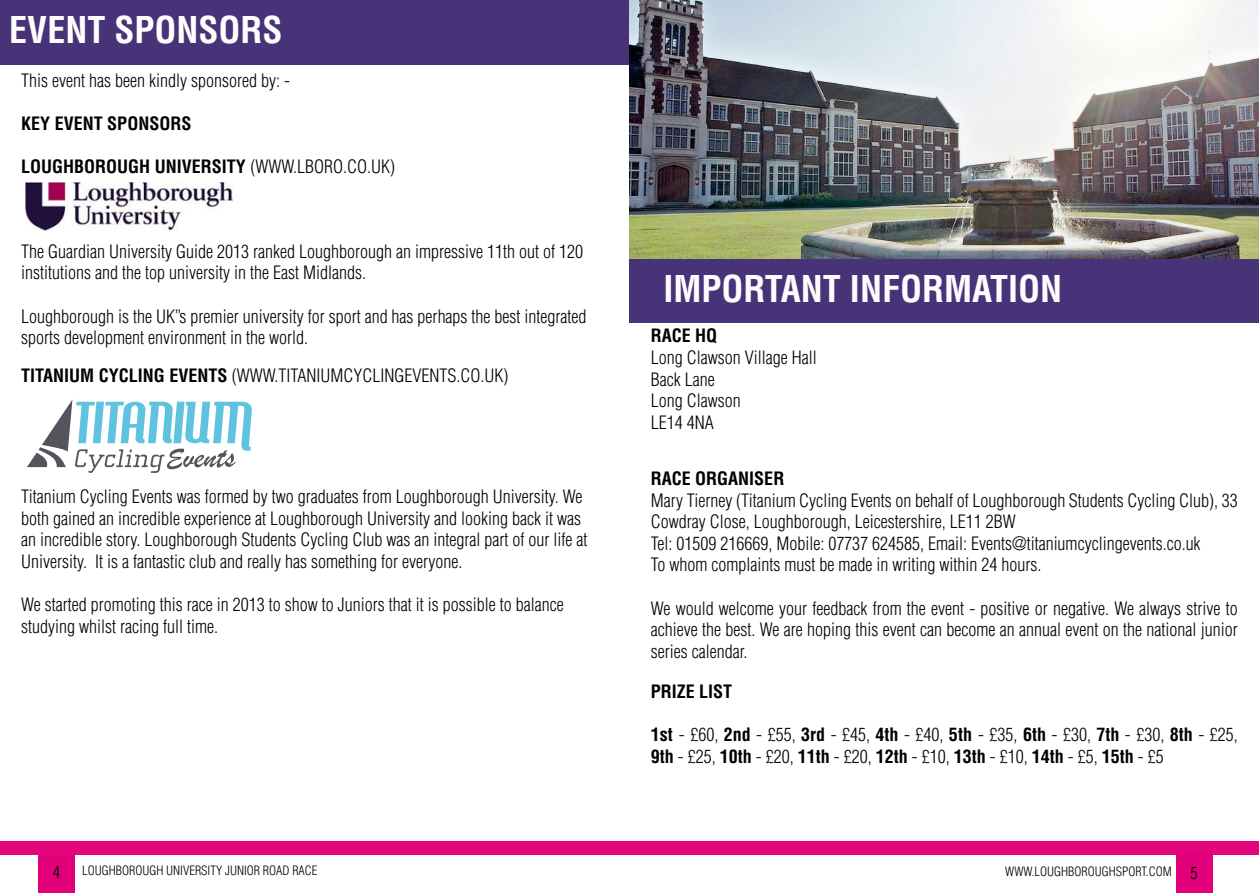
<style>
.page{position:relative;width:1259px;height:893px;background:#fff}
.page>*{position:absolute;margin:0;border:0;box-sizing:border-box;transform-origin:0 0}
.t1{font:700 condensed 36px "Helvetica LT Std";color:#fffcff}
.t2{font:700 condensed 36px "Helvetica LT Std";color:#fefefe}
.t3{font:300 condensed 18px/21.6px "Helvetica LT Std";color:#000}
.t4{font:700 condensed 18px "Helvetica LT Std";color:#000}
.t5{font:300 condensed 16.5px "Helvetica LT Std";color:#000}
.t6{font:300 condensed 12.6px "Helvetica LT Std";color:#000}
.s1{font-weight:300}
.s2{font-weight:700}
.s3{font-size:16.5px}
</style>
<div class="page">
<div style="left:0;top:841px;width:1259px;height:14px;background:#e3077c"></div>
<div style="left:1176px;top:853px;width:36px;height:40px;background:#e2007a"></div>
<div style="left:39px;top:855px;width:36px;height:38px;background:#e2007a"></div>
<div style="left:629px;top:259px;width:630px;height:64px;background:#483378"></div>
<div style="left:0;top:0;width:629px;height:65px;background:#483378"></div>
<img style="left:629px;top:0;width:630px;height:259px">
<img style="left:26px;top:183px;width:206px;height:48px">
<svg style="left:27px;top:399px;width:225px;height:74px"></svg>
<h1 class="t2" style="left:9px;top:7px;width:275px">EVENT SPONSORS</h1>
<p class="t3" style="left:21px;top:69px;width:270px">This event has been kindly sponsored by: -</p>
<p class="t4" style="left:21px;top:112px;width:172px">KEY EVENT SPONSORS</p>
<p class="t4" style="left:21px;top:155px;width:375px">LOUGHBOROUGH UNIVERSITY <span class="s1">(WWW.LBORO.CO.UK)</span></p>
<p class="t3" style="left:21px;top:240px;width:563px">The Guardian University Guide 2013 ranked Loughborough an impressive 11th out of 120 institutions and the top university in the East Midlands.</p>
<p class="t3" style="left:21px;top:305px;width:567px">Loughborough is the UK’’s premier university for sport and has perhaps the best integrated sports development environment in the world.</p>
<p class="t3" style="left:21px;top:364px;width:489px"><span class="s2">TITANIUM CYCLING EVENTS</span> (WWW.TITANIUMCYCLINGEVENTS.CO.UK)</p>
<p class="t3" style="left:21px;top:486px;width:568px">Titanium Cycling Events was formed by two graduates from Loughborough University. We both gained an incredible experience at Loughborough University and looking back it was an incredible story. Loughborough Students Cycling Club was an integral part of our life at University. It is a fantastic club and really has something for everyone.</p>
<p class="t3" style="left:21px;top:594px;width:544px">We started promoting this race in 2013 to show to Juniors that it is possible to balance studying whilst racing full time.</p>
<h1 class="t1" style="left:663px;top:267px;width:400px">IMPORTANT INFORMATION</h1>
<p class="t4" style="left:651px;top:325px;width:68px">RACE HQ</p>
<p class="t3" style="left:651px;top:347px;width:167px">Long Clawson Village Hall<br>Back Lane<br>Long Clawson<br>LE14 4NA</p>
<p class="t4" style="left:651px;top:467px;width:135px">RACE ORGANISER</p>
<p class="t3" style="left:651px;top:489px;width:588px">Mary Tierney (Titanium Cycling Events on behalf of Loughborough Students Cycling Club), 33<br>Cowdray Close, Loughborough, Leicestershire, LE11 2BW<br>Tel: 01509 216669, Mobile: 07737 624585, Email: Events@titaniumcyclingevents.co.uk<br>To whom complaints must be made in writing within 24 hours.</p>
<p class="t3" style="left:651px;top:597px;width:588px;text-align:justify">We would welcome your feedback from the event - positive or negative. We always strive to achieve the best. We are hoping this event can become an annual event on the national junior series calendar.</p>
<p class="t4" style="left:651px;top:680px;width:83px">PRIZE LIST</p>
<p class="t3" style="left:651px;top:724px;width:588px"><span class="s2">1st</span> - £60, <span class="s2">2nd</span> - £55, <span class="s2">3rd</span> - £45, <span class="s2">4th</span> - £40, <span class="s2">5th</span> - £35, <span class="s2">6th</span> - £30, <span class="s2">7th</span> - £30, <span class="s2">8th</span> - £25,<br><span class="s2">9th</span> - £25, <span class="s2">10th</span> - £20, <span class="s2">11th</span> - £20, <span class="s2">12th</span> - £10, <span class="s2">13th</span> - £10, <span class="s2">14th</span> - £5, <span class="s2">15th</span> - £5</p>
<p class="t5" style="left:53px;top:861px;width:9px">4</p>
<p class="t6" style="left:82px;top:862px;width:237px">LOUGHBOROUGH UNIVERSITY JUNIOR ROAD RACE</p>
<p class="t6" style="left:1005px;top:863px;width:194px">WWW.LOUGHBOROUGHSPORT.COM <span class="s3">5</span></p>
</div>
